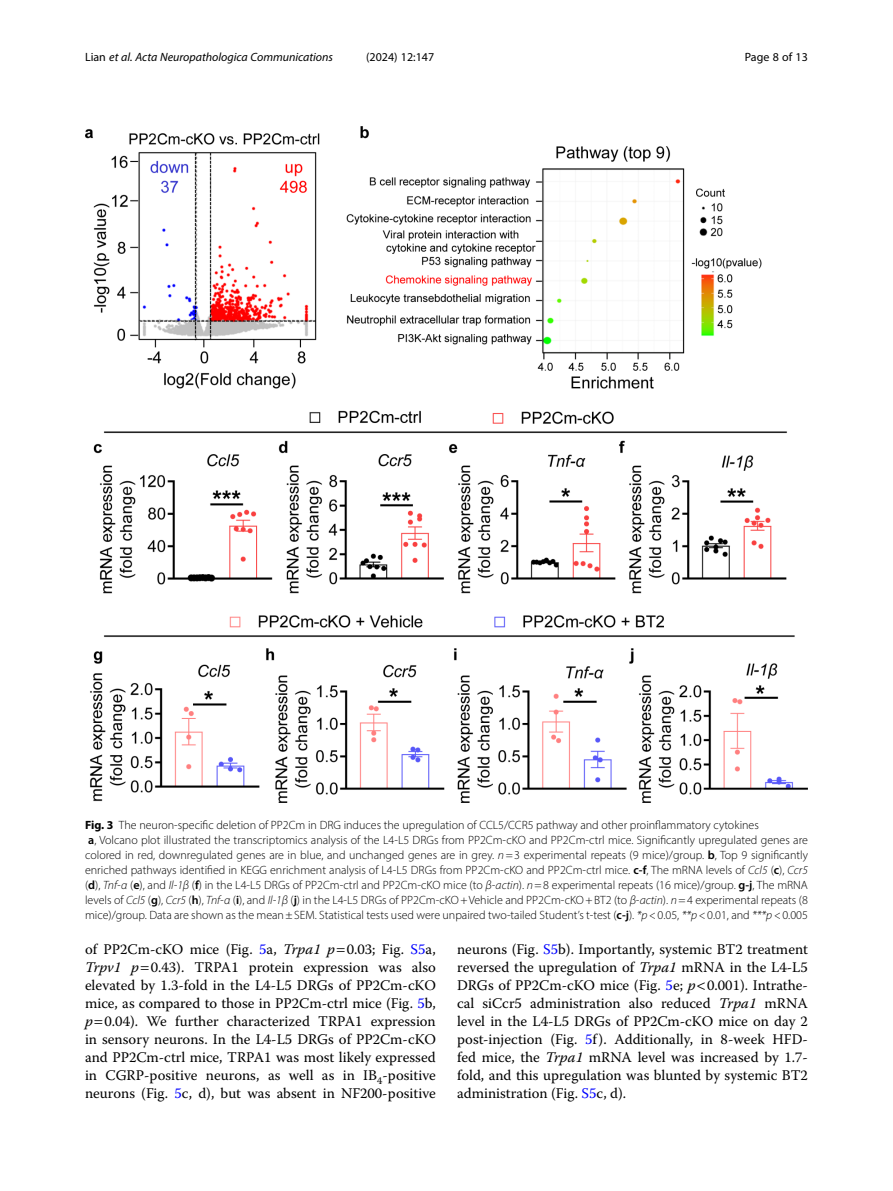
<style>
.page{position:relative;width:893px;height:1191px;background:#fff}
.page>*{position:absolute;margin:0;border:0;box-sizing:border-box;transform-origin:0 0}
.Body_Text{font:14.7px/18px "Warnock Pro";color:#000;text-align:justify}
.Figure_Caption{font:300 12px/15px "Myriad Pro";color:#000;text-align:justify}
.t1{font:italic 12px "Myriad Pro";color:#000}
.t2{font:12px "Myriad Pro";color:#000}
.s1{font-style:normal}
.s2{font-weight:700}
.s3{font-weight:600}
.s4{font-style:italic}
.s5{color:#00f}
</style>
<div class="page">
<img style="left:85px;top:126px;width:723px;height:676px">
<p class="t1" style="left:85px;top:50px;width:250px"><span class="s1">Lian</span> et al. Acta Neuropathologica Communications</p>
<p class="t2" style="left:366px;top:50px;width:70px">(2024) 12:147</p>
<p class="t2" style="left:745px;top:50px;width:65px">Page 8 of 13</p>
<p class="Figure_Caption" style="left:85px;top:817px;width:675px"><span class="s2">Fig. 3</span> The neuron-specific deletion of PP2Cm in DRG induces the upregulation of CCL5/CCR5 pathway and other proinflammatory cytokines</p>
<p class="Figure_Caption" style="left:85px;top:832px;width:724px"><span class="s3">a</span>, Volcano plot illustrated the transcriptomics analysis of the L4-L5 DRGs from PP2Cm-cKO and PP2Cm-ctrl mice. Significantly upregulated genes are colored in red, downregulated genes are in blue, and unchanged genes are in grey. <span class="s4">n</span>=3 experimental repeats (9 mice)/group. <span class="s3">b</span>, Top 9 significantly enriched pathways identified in KEGG enrichment analysis of L4-L5 DRGs from PP2Cm-cKO and PP2Cm-ctrl mice. <span class="s3">c-f</span>, The mRNA levels of <span class="s4">Ccl5</span> (<span class="s3">c</span>), <span class="s4">Ccr5 </span>(<span class="s3">d</span>), <span class="s4">Tnf-α</span> (<span class="s3">e</span>), and <span class="s4">Il-1β</span> (<span class="s3">f</span>) in the L4-L5 DRGs of PP2Cm-ctrl and PP2Cm-cKO mice (to <span class="s4">β-actin</span>). <span class="s4">n</span>=8 experimental repeats (16 mice)/group. <span class="s3">g-j</span>, The mRNA levels of <span class="s4">Ccl5</span> (<span class="s3">g</span>), <span class="s4">Ccr5</span> (<span class="s3">h</span>), <span class="s4">Tnf-α</span> (<span class="s3">i</span>), and <span class="s4">Il-1β</span> (<span class="s3">j</span>) in the L4-L5 DRGs of PP2Cm-cKO+Vehicle and PP2Cm-cKO+BT2 (to <span class="s4">β-actin</span>). <span class="s4">n</span>=4 experimental repeats (8 mice)/group. Data are shown as the mean±SEM. Statistical tests used were unpaired two-tailed Student’s t-test (<span class="s3">c-j</span>). <span class="s4">*p&lt;</span>0.05, <span class="s4">**p&lt;</span>0.01, and <span class="s4">***p&lt;</span>0.005</p>
<p class="Body_Text" style="left:85px;top:940px;width:352px">of PP2Cm-cKO mice (Fig. <span class="s5">5</span>a, <span class="s4">Trpa1 p</span> 0.03; Fig. <span class="s5">S5</span>a, <span class="s4">Trpv1 p</span> 0.43). TRPA1 protein expression was also elevated by 1.3-fold in the L4-L5 DRGs of PP2Cm-cKO mice, as compared to those in PP2Cm-ctrl mice (Fig. <span class="s5">5</span>b, <span class="s4">p</span> 0.04). We further characterized TRPA1 expression in sensory neurons. In the L4-L5 DRGs of PP2Cm-cKO and PP2Cm-ctrl mice, TRPA1 was most likely expressed in CGRP-positive neurons, as well as in IB<sub>4</sub>-positive neurons (Fig. <span class="s5">5</span>c, d), but was absent in NF200-positive</p>
<p class="Body_Text" style="left:457px;top:940px;width:352px">neurons (Fig. <span class="s5">S5</span>b). Importantly, systemic BT2 treatment reversed the upregulation of <span class="s4">Trpa1</span> mRNA in the L4-L5<br>DRGs of PP2Cm-cKO mice (Fig. <span class="s5">5</span>e; <span class="s4">p</span> 0.001). Intrathe&shy;cal siCcr5 administration also reduced <span class="s4">Trpa1</span> mRNA level in the L4-L5 DRGs of PP2Cm-cKO mice on day 2 post-injection (Fig. <span class="s5">5</span>f). Additionally, in 8-week HFD&shy;fed mice, the <span class="s4">Trpa1</span> mRNA level was increased by 1.7- fold, and this upregulation was blunted by systemic BT2 administration (Fig. <span class="s5">S5</span>c, d).</p>
</div>
